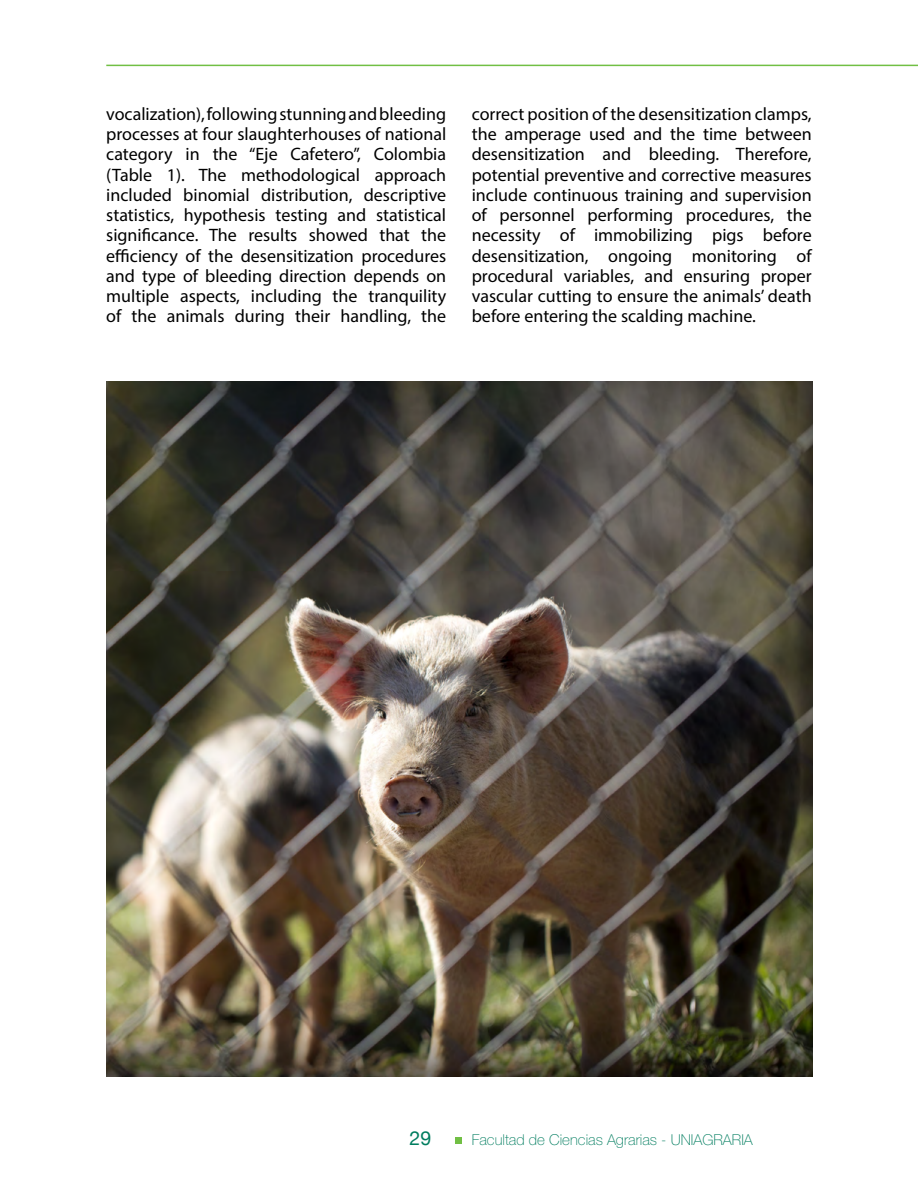
<style>
.page{position:relative;width:918px;height:1188px;background:#fff}
.page>*{position:absolute;margin:0;border:0;box-sizing:border-box;transform-origin:0 0}
.t1{font:19.5px "Helvetica Neue";color:#007d5f}
.t2{font:18px/20.2px "Myriad Pro";color:#000;text-align:justify}
.t3{font:100 15px "Helvetica Neue";color:#007d5f}
</style>
<div class="page">
<hr style="left:106px;top:65px;width:812px;height:1px;background:#71bf44">
<svg style="left:456px;top:1137px;width:6px;height:6px"></svg>
<img style="left:106px;top:381px;width:707px;height:696px">
<p class="t2" style="left:106px;top:103px;width:341px">vocalization), following stunning and bleeding processes at four slaughterhouses of national category in the “Eje Cafetero”, Colombia (Table 1). The methodological approach included binomial distribution, descriptive statistics, hypothesis testing and statistical significance. The results showed that the efficiency of the desensitization procedures and type of bleeding direction depends on multiple aspects, including the tranquility of the animals during their handling, the</p>
<p class="t2" style="left:472px;top:103px;width:341px">correct position of the desensitization clamps, the amperage used and the time between desensitization and bleeding. Therefore, potential preventive and corrective measures include continuous training and supervision of personnel performing procedures, the necessity of immobilizing pigs before desensitization, ongoing monitoring of procedural variables, and ensuring proper vascular cutting to ensure the animals’ death before entering the scalding machine.</p>
<p class="t1" style="left:410px;top:1127px;width:23px">29</p>
<p class="t3" style="left:472px;top:1132px;width:283px">Facultad de Ciencias Agrarias - UNIAGRARIA</p>
</div>
